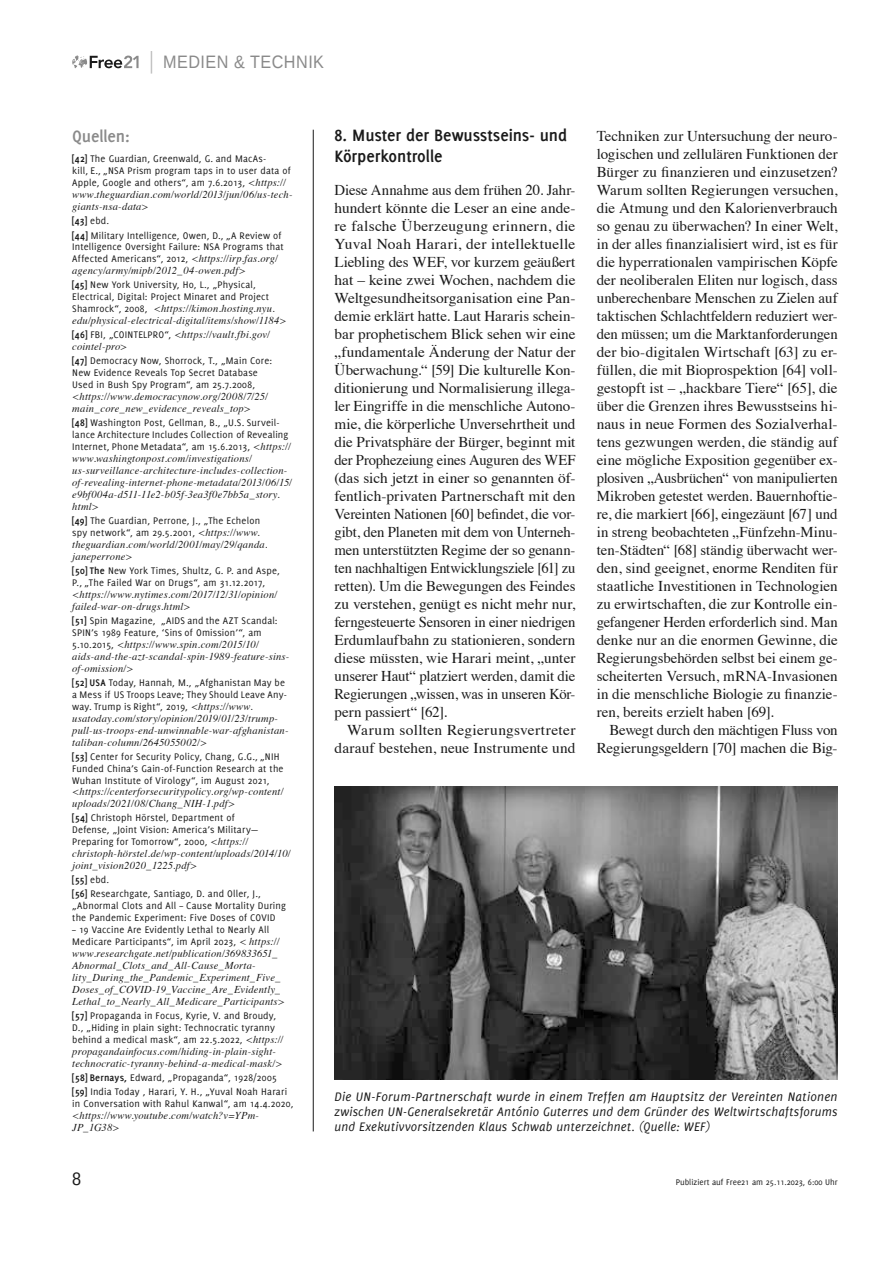
<style>
.page{position:relative;width:893px;height:1263px;background:#fff}
.page>*{position:absolute;margin:0;border:0;box-sizing:border-box;transform-origin:0 0}
.t1{font:700 18px/21px "Delicious";letter-spacing:-.005em;color:#1a1a1a}
.t2{font:18px "Liberation Sans";letter-spacing:.03em;color:#8a8a8a;scale:.9 1}
.t3{font:700 18px "Delicious";letter-spacing:-.01em;color:#8a8a8a}
.t4{font:18px "Liberation Sans";color:#1a1a1a;scale:.9 1}
.t5{font:15px/18px "Times";letter-spacing:-.005em;color:#1a1a1a;text-align:justify}
.t6{font:15px/18px "Times";letter-spacing:.015em;color:#1a1a1a;text-align:right}
.t7{font:italic 13.5px/15px "Delicious";letter-spacing:.015em;color:#1a1a1a;text-align:justify}
.t8{font:10.5px/12px "Delicious";letter-spacing:.015em;color:#1a1a1a}
.t9{font:italic 10.5px/12px "Times";letter-spacing:.02em;color:#1a1a1a}
.t10{font:9px "Delicious";color:#1a1a1a}
.s1{font-weight:700}
.s2{font-family:"Times";font-style:italic}
.s3{font-family:"Delicious";font-style:normal}
.s4{font-family:"Delicious";font-weight:700;font-style:normal}
</style>
<div class="page">
<svg style="left:72px;top:55px;width:67px;height:13px"></svg>
<svg style="left:151px;top:51px;width:1px;height:23px"></svg>
<hr style="left:313px;top:130px;width:1px;height:1001px;background:#1a1a1a">
<img style="left:334px;top:787px;width:504px;height:292px">
<p class="t2" style="left:163px;top:51px;width:180px">MEDIEN &amp; TECHNIK</p>
<p class="t3" style="left:72px;top:126px;width:59px">Quellen:</p>
<p class="t8" style="left:72px;top:153px;width:220px"><span class="s1">[42]</span> The Guardian, Greenwald, G. and MacAs-<br>kill, E., „NSA Prism program taps in to user data of<br>Apple, Google and others“, am 7.6.2013, <span class="s2">&lt;https://</span></p>
<p class="t9" style="left:72px;top:188px;width:222px">www.theguardian.com/world/2013/jun/06/us-tech&shy;giants-nsa-data&gt;</p>
<p class="t8" style="left:72px;top:214px;width:211px;line-height:14.1px"><span class="s1">[43]</span> ebd.<br><span class="s1">[44]</span> Military Intelligence, Owen, D., „A Review of</p>
<p class="t8" style="left:72px;top:241px;width:213px">Intelligence Oversight Failure: NSA Programs that<br>Affected Americans“, 2012, <span class="s2">&lt;https://irp.fas.org/</span></p>
<p class="t9" style="left:72px;top:264px;width:175px">agency/army/mipb/2012_04-owen.pdf&gt;</p>
<p class="t8" style="left:72px;top:279px;width:198px"><span class="s1">[45]</span> New York University, Ho, L., „Physical,<br>Electrical, Digital: Project Minaret and Project</p>
<p class="t9" style="left:72px;top:302px;width:216px"><span class="s3">Shamrock“, 2008,</span> &lt;https://kimon.hosting.nyu. edu/physical-electrical-digital/items/show/1184&gt;</p>
<p class="t9" style="left:72px;top:328px;width:199px"><span class="s4">[46]</span> <span class="s3">FBI, „COINTELPRO“,</span> &lt;https://vault.fbi.gov/ cointel-pro&gt;</p>
<p class="t8" style="left:72px;top:355px;width:201px"><span class="s1">[47]</span> Democracy Now, Shorrock, T., „Main Core:<br>New Evidence Reveals Top Secret Database<br>Used in Bush Spy Program“, am 25.7.2008,</p>
<p class="t9" style="left:72px;top:390px;width:197px">&lt;https://www.democracynow.org/2008/7/25/ main_core_new_evidence_reveals_top&gt;</p>
<p class="t8" style="left:72px;top:417px;width:220px"><span class="s1">[48]</span> Washington Post, Gellman, B., „U.S. Surveil&shy;lance Architecture Includes Collection of Revealing<br>Internet, Phone Metadata“, am 15.6.2013, <span class="s2">&lt;https://</span></p>
<p class="t9" style="left:72px;top:452px;width:221px">www.washingtonpost.com/investigations/ us-surveillance-architecture-includes-collection&shy;of-revealing-internet-phone-metadata/2013/06/15/ e9bf004a-d511-11e2-b05f-3ea3f0e7bb5a_story. html&gt;</p>
<p class="t8" style="left:72px;top:514px;width:189px"><span class="s1">[49]</span> The Guardian, Perrone, J., „The Echelon spy network“, am 29.5.2001, <span class="s2">&lt;https://www.</span></p>
<p class="t9" style="left:72px;top:538px;width:197px">theguardian.com/world/2001/may/29/qanda. janeperrone&gt;</p>
<p class="t8" style="left:72px;top:564px;width:209px"><span class="s1">[50] The</span> New York Times, Shultz, G. P. and Aspe,<br>P., „The Failed War on Drugs“, am 31.12.2017,</p>
<p class="t9" style="left:72px;top:588px;width:207px">&lt;https://www.nytimes.com/2017/12/31/opinion/ failed-war-on-drugs.html&gt;</p>
<p class="t8" style="left:72px;top:614px;width:207px"><span class="s1">[51]</span> Spin Magazine, „AIDS and the AZT Scandal:<br>SPIN’s 1989 Feature, ‘Sins of Omission’“, am</p>
<p class="t9" style="left:72px;top:638px;width:219px"><span class="s3">5.10.2015,</span> &lt;https://www.spin.com/2015/10/ aids-and-the-azt-scandal-spin-1989-feature-sins&shy;of-omission/&gt;</p>
<p class="t8" style="left:72px;top:676px;width:216px"><span class="s1">[52] USA</span> Today, Hannah, M., „Afghanistan May be a Mess if US Troops Leave; They Should Leave Any&shy;way. Trump is Right“, 2019, <span class="s2">&lt;https://www.</span></p>
<p class="t9" style="left:72px;top:711px;width:218px">usatoday.com/story/opinion/2019/01/23/trump&shy;pull-us-troops-end-unwinnable-war-afghanistan&shy;taliban-column/2645055002/&gt;</p>
<p class="t8" style="left:72px;top:750px;width:213px"><span class="s1">[53]</span> Center for Security Policy, Chang, G.G., „NIH<br>Funded China’s Gain-of-Function Research at the<br>Wuhan Institute of Virology“, im August 2021,</p>
<p class="t9" style="left:72px;top:785px;width:213px">&lt;https://centerforsecuritypolicy.org/wp-content/ uploads/2021/08/Chang_NIH-1.pdf&gt;</p>
<p class="t8" style="left:72px;top:812px;width:187px"><span class="s1">[54]</span> Christoph Hörstel, Department of<br>Defense, „Joint Vision: America’s Military—<br>Preparing for Tomorrow“, 2000, <span class="s2">&lt;https://</span></p>
<p class="t9" style="left:72px;top:847px;width:220px">christoph-hörstel.de/wp-content/uploads/2014/10/ joint_vision2020_1225.pdf&gt;</p>
<p class="t8" style="left:72px;top:873px;width:190px;line-height:14.1px"><span class="s1">[55]</span> ebd.<br><span class="s1">[56]</span> Researchgate, Santiago, D. and Oller, J.,</p>
<p class="t8" style="left:72px;top:900px;width:215px">„Abnormal Clots and All – Cause Mortality During the Pandemic Experiment: Five Doses of COVID</p>
<p class="t8" style="left:72px;top:924px;width:209px">– 19 Vaccine Are Evidently Lethal to Nearly All<br>Medicare Participants“, im April 2023, <span class="s2">&lt; https://</span></p>
<p class="t9" style="left:72px;top:947px;width:214px">www.researchgate.net/publication/369833651_ Abnormal_Clots_and_All-Cause_Morta&shy;lity_During_the_Pandemic_Experiment_Five_ Doses_of_COVID-19_Vaccine_Are_Evidently_ Lethal_to_Nearly_All_Medicare_Participants&gt;</p>
<p class="t8" style="left:72px;top:1009px;width:213px"><span class="s1">[57]</span> Propaganda in Focus, Kyrie, V. and Broudy,<br>D., „Hiding in plain sight: Technocratic tyranny behind a medical mask“, am 22.5.2022, <span class="s2">&lt;https://</span></p>
<p class="t9" style="left:72px;top:1045px;width:212px">propagandainfocus.com/hiding-in-plain-sight&shy;technocratic-tyranny-behind-a-medical-mask/&gt;</p>
<p class="t8" style="left:72px;top:1070px;width:216px;line-height:14.1px"><span class="s1">[58] Bernays,</span> Edward, „Propaganda“, 1928/2005 <span class="s1">[59]</span> India Today , Harari, Y. H., „Yuval Noah Harari</p>
<p class="t8" style="left:72px;top:1097px;width:223px">in Conversation with Rahul Kanwal“, am 14.4.2020,</p>
<p class="t9" style="left:72px;top:1109px;width:188px">&lt;https://www.youtube.com/watch?v=YPm-<br>JP_1G38&gt;</p>
<p class="t1" style="left:334px;top:125px;width:234px">8. Muster der Bewusstseins- und<br>Körperkontrolle</p>
<p class="t5" style="left:334px;top:180px;width:242px">Diese Annahme aus dem frühen 20. Jahr&shy;hundert könnte die Leser an eine ande&shy;re falsche Überzeugung erinnern, die Yuval Noah Harari, der intellektuelle Liebling des WEF, vor kurzem geäußert hat – keine zwei Wochen, nachdem die Weltgesundheitsorganisation eine Pan&shy;demie erklärt hatte. Laut Hararis schein&shy;bar prophetischem Blick sehen wir eine „fundamentale Änderung der Natur der Überwachung.“ [59] Die kulturelle Kon&shy;ditionierung und Normalisierung illega&shy;ler Eingriffe in die menschliche Autono&shy;mie, die körperliche Unversehrtheit und die Privatsphäre der Bürger, beginnt mit der Prophezeiung eines Auguren des WEF (das sich jetzt in einer so genannten öf&shy;fentlich-privaten Partnerschaft mit den Vereinten Nationen [60] befindet, die vor&shy;gibt, den Planeten mit dem von Unterneh&shy;men unterstützten Regime der so genann&shy;ten nachhaltigen Entwicklungsziele [61] zu retten). Um die Bewegungen des Feindes zu verstehen, genügt es nicht mehr nur, ferngesteuerte Sensoren in einer niedrigen Erdumlaufbahn zu stationieren, sondern diese müssten, wie Harari meint, „unter unserer Haut“ platziert werden, damit die Regierungen „wissen, was in unseren Kör&shy;pern passiert“ [62].</p>
<p class="t6" style="left:334px;top:720px;width:242px">Warum sollten Regierungsvertreter darauf bestehen, neue Instrumente und</p>
<p class="t5" style="left:597px;top:126px;width:242px">Techniken zur Untersuchung der neuro&shy;logischen und zellulären Funktionen der Bürger zu finanzieren und einzusetzen?<br>Warum sollten Regierungen versuchen, die Atmung und den Kalorienverbrauch so genau zu überwachen? In einer Welt, in der alles finanzialisiert wird, ist es für die hyperrationalen vampirischen Köpfe der neoliberalen Eliten nur logisch, dass unberechenbare Menschen zu Zielen auf taktischen Schlachtfeldern reduziert wer&shy;den müssen; um die Marktanforderungen der bio-digitalen Wirtschaft [63] zu er&shy;füllen, die mit Bioprospektion [64] voll&shy;gestopft ist – „hackbare Tiere“ [65], die über die Grenzen ihres Bewusstseins hi&shy;naus in neue Formen des Sozialverhal&shy;tens gezwungen werden, die ständig auf eine mögliche Exposition gegenüber ex&shy;plosiven „Ausbrüchen“ von manipulierten Mikroben getestet werden. Bauernhoftie&shy;re, die markiert [66], eingezäunt [67] und in streng beobachteten „Fünfzehn-Minu&shy;ten-Städten“ [68] ständig überwacht wer&shy;den, sind geeignet, enorme Renditen für staatliche Investitionen in Technologien zu erwirtschaften, die zur Kontrolle ein&shy;gefangener Herden erforderlich sind. Man denke nur an die enormen Gewinne, die Regierungsbehörden selbst bei einem ge&shy;scheiterten Versuch, mRNA-Invasionen in die menschliche Biologie zu finanzie&shy;ren, bereits erzielt haben [69].</p>
<p class="t5" style="left:597px;top:720px;width:242px;text-align:right">Bewegt durch den mächtigen Fluss von<br>Regierungsgeldern [70] machen die Big-</p>
<p class="t7" style="left:334px;top:1089px;width:505px">Die UN-Forum-Partnerschaft wurde in einem Treffen am Hauptsitz der Vereinten Nationen zwischen UN-Generalsekretär António Guterres und dem Gründer des Weltwirtschaftsforums und Exekutivvorsitzenden Klaus Schwab unterzeichnet. (Quelle: WEF)</p>
<p class="t4" style="left:72px;top:1168px;width:12px">8</p>
<p class="t10" style="left:676px;top:1177px;width:163px">Publiziert auf Free21 am 25.11.2023, 6:00 Uhr</p>
</div>
